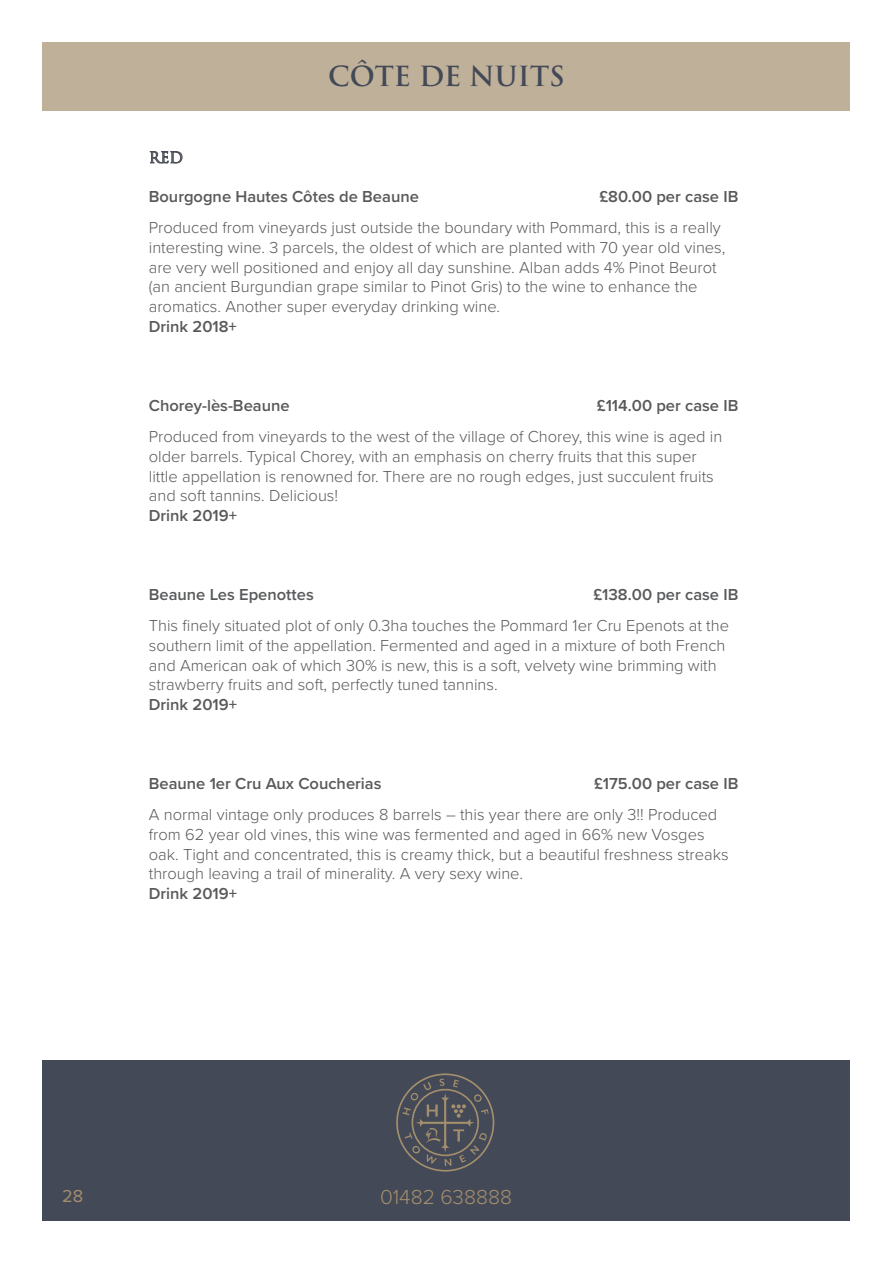
<style>
.page{position:relative;width:893px;height:1263px;background:#fff}
.page>*{position:absolute;margin:0;border:0;box-sizing:border-box;transform-origin:0 0}
.t1{font:700 27px "Trajan";color:#434957}
.t2{font:300 21px "Proxima Nova";color:#a48f6d}
.t3{font:18px "Proxima Nova";color:#a48f6d}
.t4{font:300 16.5px/19.8px "Proxima Nova";color:#58595b}
.t5{font:600 16.5px "Proxima Nova";color:#58595b}
.t6{font:15px "Trajan";color:#58595b}
</style>
<div class="page">
<div style="left:43px;top:43px;width:807px;height:68px;background:#bfb099"></div>
<div style="left:43px;top:1060px;width:807px;height:160px;background:#434957"></div>
<svg style="left:396px;top:1073px;width:98px;height:98px"></svg>
<svg style="left:149px;top:151px;width:34px;height:13px"></svg>
<h1 class="t1" style="left:328px;top:59px;width:238px">CÔTE DE NUITS</h1>
<p class="t6" style="left:149px;top:148px;width:36px">RED</p>
<p class="t5" style="left:149px;top:185px;width:272px">Bourgogne Hautes Côtes de Beaune</p>
<p class="t5" style="left:599px;top:185px;width:140px">£80.00 per case IB</p>
<p class="t4" style="left:149px;top:217px;width:578px">Produced from vineyards just outside the boundary with Pommard, this is a really interesting wine. 3 parcels, the oldest of which are planted with 70 year old vines, are very well positioned and enjoy all day sunshine. Alban adds 4% Pinot Beurot (an ancient Burgundian grape similar to Pinot Gris) to the wine to enhance the aromatics. Another super everyday drinking wine.</p>
<p class="t5" style="left:149px;top:314px;width:90px">Drink 2018+</p>
<p class="t5" style="left:149px;top:393px;width:142px">Chorey-lès-Beaune</p>
<p class="t5" style="left:597px;top:393px;width:143px">£114.00 per case IB</p>
<p class="t4" style="left:149px;top:426px;width:575px">Produced from vineyards to the west of the village of Chorey, this wine is aged in older barrels. Typical Chorey, with an emphasis on cherry fruits that this super little appellation is renowned for. There are no rough edges, just succulent fruits and soft tannins. Delicious!</p>
<p class="t5" style="left:149px;top:503px;width:90px">Drink 2019+</p>
<p class="t5" style="left:149px;top:582px;width:166px">Beaune Les Epenottes</p>
<p class="t5" style="left:593px;top:582px;width:146px">£138.00 per case IB</p>
<p class="t4" style="left:149px;top:615px;width:582px">This finely situated plot of only 0.3ha touches the Pommard 1er Cru Epenots at the southern limit of the appellation. Fermented and aged in a mixture of both French and American oak of which 30% is new, this is a soft, velvety wine brimming with strawberry fruits and soft, perfectly tuned tannins.</p>
<p class="t5" style="left:149px;top:692px;width:90px">Drink 2019+</p>
<p class="t5" style="left:149px;top:771px;width:234px">Beaune 1er Cru Aux Coucherias</p>
<p class="t5" style="left:594px;top:771px;width:146px">£175.00 per case IB</p>
<p class="t4" style="left:149px;top:804px;width:581px">A normal vintage only produces 8 barrels – this year there are only 3!! Produced from 62 year old vines, this wine was fermented and aged in 66% new Vosges oak. Tight and concentrated, this is creamy thick, but a beautiful freshness streaks through leaving a trail of minerality. A very sexy wine.</p>
<p class="t5" style="left:149px;top:881px;width:90px">Drink 2019+</p>
<p class="t3" style="left:62px;top:1183px;width:23px">28</p>
<p class="t2" style="left:380px;top:1181px;width:133px">01482 638888</p>
</div>
